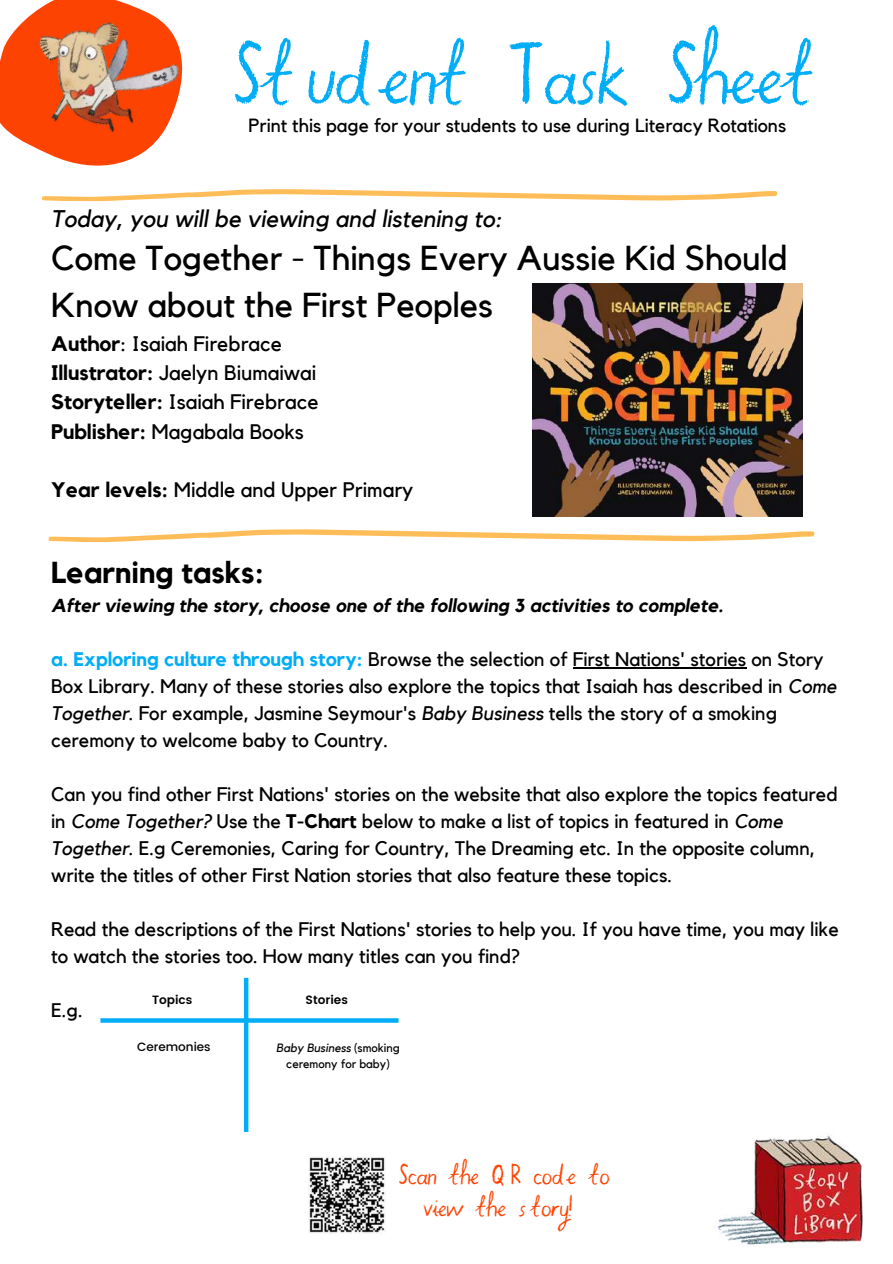
<style>
.page{position:relative;width:893px;height:1264px;background:#fff}
.page>*{position:absolute;margin:0;border:0;box-sizing:border-box;transform-origin:0 0}
.t1{font:70.5px "GUS GORDON sbl";color:#01adf7}
.t2{font:34.5px/47.2px "Kollektif";color:#000}
.t3{font:700 30.15px "Kollektif";color:#000}
.t4{font:italic 24px "Kollektif";color:#000}
.t5{font:22.95px/31.8px "GUS GORDON sbl";color:#fd4302;text-align:center}
.t6{font:21px/29.2px "Kollektif";color:#000}
.t7{font:19.65px/27px "Kollektif";color:#000}
.t8{font:19.05px "Kollektif";color:#000}
.t9{font:italic 700 18.75px "Kollektif";color:#000}
.t10{font:12px/16px "Kollektif";color:#000;text-align:center}
.t11{font:600 12px "Poppins";color:#000}
.t12{font:500 12px "Poppins";color:#000}
.s1{font-weight:700}
.s2{font-weight:700;color:#01adf7}
.s3{font-style:italic}
</style>
<div class="page">
<hr style="left:572px;top:667px;width:174px;height:1px;background:#000">
<img style="left:718px;top:1135px;width:145px;height:111px">
<svg style="left:48px;top:529px;width:766px;height:13px"></svg>
<svg style="left:0;top:0;width:777px;height:202px"></svg>
<img style="left:533px;top:284px;width:269px;height:232px">
<svg style="left:100px;top:1018px;width:298px;height:4px"></svg>
<hr style="left:244px;top:977px;width:4px;height:154px;background:#01adf7">
<img style="left:308px;top:1156px;width:78px;height:78px">
<h1 class="t1" style="left:234px;top:47px;width:583px">St ud ent Task Sheet</h1>
<p class="t8" style="left:248px;top:117px;width:539px">Print this page for your students to use during Literacy Rotations</p>
<p class="t4" style="left:51px;top:208px;width:452px">Today, you will be viewing and listening to:</p>
<h2 class="t2" style="left:51px;top:236px;width:738px">Come Together - Things Every Aussie Kid Should<br>Know about the First Peoples</h2>
<p class="t6" style="left:51px;top:330px;width:269px"><span class="s1">Author</span>: Isaiah Firebrace<br><span class="s1">Illustrator:</span> Jaelyn Biumaiwai<br><span class="s1">Storyteller:</span> Isaiah Firebrace<br><span class="s1">Publisher:</span> Magabala Books</p>
<p class="t6" style="left:51px;top:476px;width:364px"><span class="s1">Year levels:</span> Middle and Upper Primary</p>
<h3 class="t3" style="left:51px;top:558px;width:214px">Learning tasks:</h3>
<p class="t9" style="left:51px;top:597px;width:673px">After viewing the story, choose one of the following 3 activities to complete.</p>
<p class="t7" style="left:51px;top:646px;width:786px"><span class="s2">a. Exploring culture through story:</span> Browse the selection of First Nations' stories on Story Box Library. Many of these stories also explore the topics that Isaiah has described in <span class="s3">Come Together</span>. For example, Jasmine Seymour's <span class="s3">Baby Business</span> tells the story of a smoking ceremony to welcome baby to Country.</p>
<p class="t7" style="left:51px;top:781px;width:788px">Can you find other First Nations' stories on the website that also explore the topics featured in <span class="s3">Come Together?</span> Use the <span class="s1">T-Chart</span> below to make a list of topics in featured in <span class="s3">Come Together</span>. E.g Ceremonies, Caring for Country, The Dreaming etc. In the opposite column, write the titles of other First Nation stories that also feature these topics.</p>
<p class="t7" style="left:51px;top:916px;width:789px">Read the descriptions of the First Nations' stories to help you. If you have time, you may like to watch the stories too. How many titles can you find?</p>
<p class="t7" style="left:51px;top:997px;width:33px">E.g.</p>
<p class="t11" style="left:152px;top:993px;width:42px">Topics</p>
<p class="t11" style="left:305px;top:993px;width:44px">Stories</p>
<p class="t12" style="left:137px;top:1039px;width:75px">Ceremonies</p>
<p class="t10" style="left:276px;top:1040px;width:125px"><span class="s3">Baby Business</span> (smoking ceremony for baby)</p>
<p class="t5" style="left:399px;top:1162px;width:212px">Scan the Q R cod e to view the s tory!</p>
</div>
